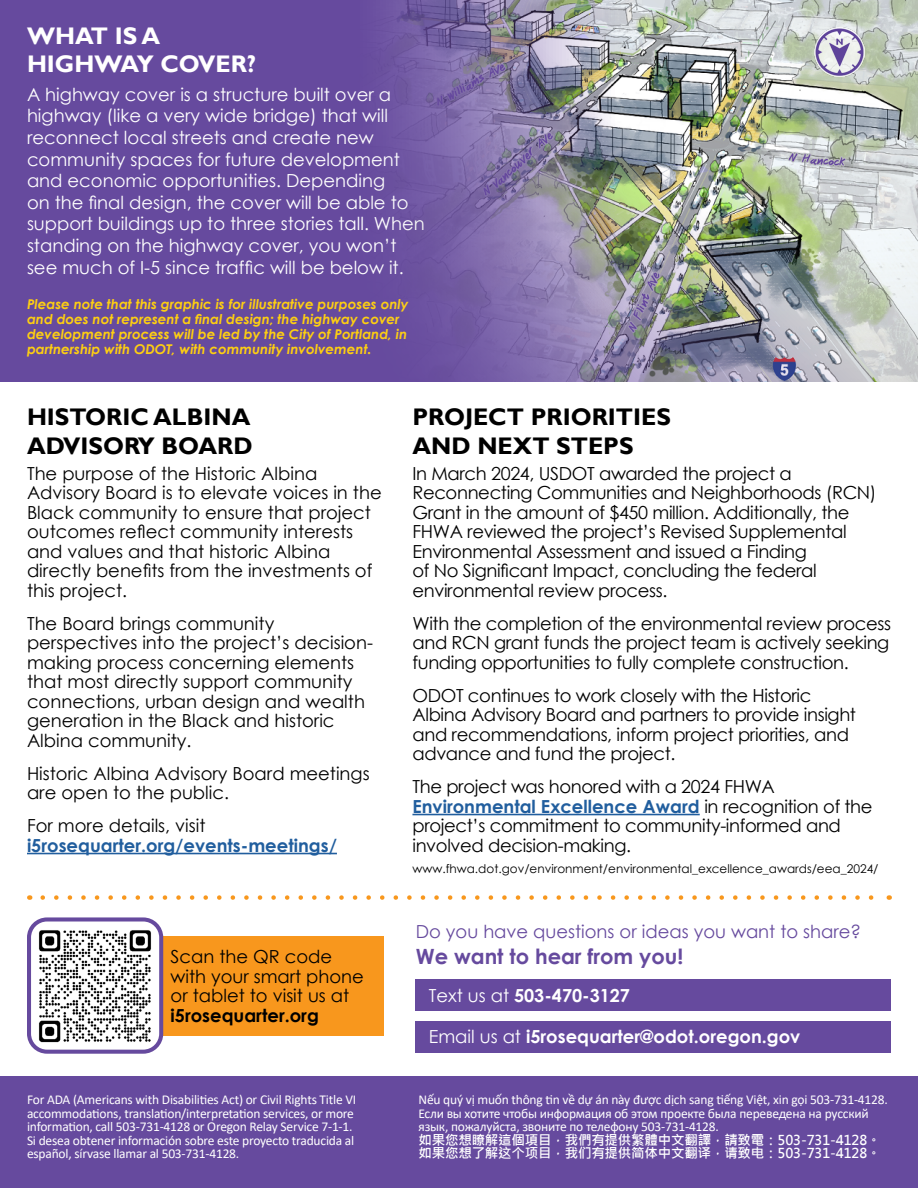
<style>
.page{position:relative;width:918px;height:1188px;background:#fff}
.page>*{position:absolute;margin:0;border:0;box-sizing:border-box;transform-origin:0 0}
.t1{font:700 24px/28.8px "Gill Sans";color:#000}
.t2{font:700 24px/28.8px "Gill Sans";color:#fff}
.We_Want_to_Hear_From_You{font:700 21px "Century Gothic";color:#664a9e}
.Body{font:18px/19.5px "Century Gothic";letter-spacing:-.02em;color:#000}
.Body-2{font:18px/19.5px "Century Gothic";color:#000}
.Highway_Cover_Paragraph{font:18px/21.6px "Century Gothic";color:#fff}
.Body-3{font:700 18px "Century Gothic";color:#fff}
.Body-4{font:700 18px/19.5px "Century Gothic";color:#215e9e}
.Body-5{font:18px "Century Gothic";color:#664a9e}
.ADA_1{font:13.5px/13.5px "Calibri";letter-spacing:-.015em;color:#fff}
.Highway_Cover_Please_Note{font:italic 700 13.5px/15px "Century Gothic";color:#fecf11}
.ADA_2{font:700 13.5px "Microsoft Jheng Hei";letter-spacing:-.015em;color:#fff}
.Hyperlink_Body{font:12px "Century Gothic";color:#000}
.s1{font-weight:400;color:#000}
.s2{font-weight:700}
.s3{font-weight:700;color:#215e9e}
.s4{font-weight:400}
</style>
<div class="page">
<div style="left:0;top:0;width:918px;height:381px;background:#664a9e"></div>
<img style="left:270px;top:0;width:648px;height:382px">
<hr style="left:27px;top:853px;width:310px;height:1px;background:#215e9e">
<hr style="left:412px;top:814px;width:288px;height:1px;background:#215e9e">
<div style="left:416px;top:1021px;width:475px;height:31px;background:#664a9e"></div>
<div style="left:416px;top:979px;width:475px;height:32px;background:#664a9e"></div>
<div style="left:135px;top:936px;width:248px;height:99px;background:#f8971d"></div>
<img style="left:32px;top:922px;width:126px;height:127px">
<div style="left:27px;top:917px;width:136px;height:137px;border:4px solid #664a9e;border-radius:18px"></div>
<svg style="left:43px;top:895px;width:831px;height:5px"></svg>
<div style="left:0;top:1077px;width:918px;height:111px;background:#664a9e"></div>
<img style="left:815px;top:27px;width:49px;height:49px">
<h1 class="t2" style="left:27px;top:22px;width:231px">WHAT IS A<br>HIGHWAY COVER?</h1>
<p class="Highway_Cover_Paragraph" style="left:27px;top:83px;width:399px">A highway cover is a structure built over a highway (like a very wide bridge) that will reconnect local streets and create new community spaces for future development and economic opportunities. Depending<br>on the final design, the cover will be able to support buildings up to three stories tall. When standing on the highway cover, you won’t see much of I-5 since traffic will be below it.</p>
<p class="Highway_Cover_Please_Note" style="left:27px;top:296px;width:383px">Please note that this graphic is for illustrative purposes only and does not represent a final design; the highway cover development process will be led by the City of Portland, in partnership with ODOT, with community involvement.</p>
<h1 class="t1" style="left:27px;top:403px;width:227px">HISTORIC ALBINA<br>ADVISORY BOARD</h1>
<p class="Body-2" style="left:27px;top:463px;width:356px">The purpose of the Historic Albina Advisory Board is to elevate voices in the Black community to ensure that project outcomes reflect community interests and values and that historic Albina directly benefits from the investments of this project.</p>
<p class="Body-2" style="left:27px;top:613px;width:348px">The Board brings community perspectives into the project’s decision&shy;making process concerning elements that most directly support community connections, urban design and wealth generation in the Black and historic Albina community.</p>
<p class="Body-2" style="left:27px;top:763px;width:344px">Historic Albina Advisory Board meetings are open to the public.</p>
<p class="Body-4" style="left:27px;top:815px;width:311px"><span class="s1">For more details, visit </span>i5rosequarter.org/events-meetings/</p>
<p class="Body-2" style="left:171px;top:947px;width:195px">Scan the QR code with your smart phone or tablet to visit us at <span class="s2">i5rosequarter.org</span></p>
<p class="ADA_1" style="left:27px;top:1093px;width:331px">For ADA (Americans with Disabilities Act) or Civil Rights Title VI accommodations, translation/interpretation services, or more information, call 503-731-4128 or Oregon Relay Service 7-1-1.</p>
<p class="ADA_1" style="left:27px;top:1133px;width:329px">Si desea obtener información sobre este proyecto traducida al español, sírvase llamar al 503-731-4128.</p>
<h1 class="t1" style="left:412px;top:403px;width:260px">PROJECT PRIORITIES<br>AND NEXT STEPS</h1>
<p class="Body" style="left:412px;top:463px;width:466px">In March 2024, USDOT awarded the project a Reconnecting Communities and Neighborhoods (RCN)<br>Grant in the amount of $450 million. Additionally, the FHWA reviewed the project’s Revised Supplemental Environmental Assessment and issued a Finding<br>of No Significant Impact, concluding the federal environmental review process.</p>
<p class="Body" style="left:412px;top:613px;width:480px;text-align:justify">With the completion of the environmental review process and RCN grant funds the project team is actively seeking funding opportunities to fully complete construction.</p>
<p class="Body" style="left:412px;top:685px;width:445px">ODOT continues to work closely with the Historic Albina Advisory Board and partners to provide insight and recommendations, inform project priorities, and advance and fund the project.</p>
<p class="Body" style="left:412px;top:777px;width:462px">The project was honored with a 2024 FHWA <span class="s3">Environmental Excellence Award</span> in recognition of the project’s commitment to community-informed and involved decision-making.</p>
<p class="Hyperlink_Body" style="left:412px;top:860px;width:468px">www.fhwa.dot.gov/environment/environmental_excellence_awards/eea_2024/</p>
<p class="Body-5" style="left:416px;top:919px;width:447px">Do you have questions or ideas you want to share?</p>
<p class="We_Want_to_Hear_From_You" style="left:416px;top:941px;width:269px">We want to hear from you!</p>
<p class="Body-3" style="left:429px;top:982px;width:203px"><span class="s4">Text us at</span> 503-470-3127</p>
<p class="Body-3" style="left:429px;top:1023px;width:373px"><span class="s4">Email us at</span> i5rosequarter@odot.oregon.gov</p>
<p class="ADA_1" style="left:418px;top:1093px;width:471px">Nếu quý vị muốn thông tin về dự án này được dịch sang tiếng Việt, xin gọi 503-731-4128.</p>
<p class="ADA_1" style="left:418px;top:1106px;width:452px">Если вы хотите чтобы информация об этом проекте была переведена на русский язык, пожалуйста, звоните по телефону 503-731-4128.</p>
<p class="ADA_2" style="left:418px;top:1132px;width:464px">如果您想瞭解這個項目，我們有提供繁體中文翻譯，請致電：503-731-4128。</p>
<p class="ADA_2" style="left:418px;top:1145px;width:464px">如果您想了解这个项目，我们有提供简体中文翻译，请致电：503-731-4128。</p>
</div>
